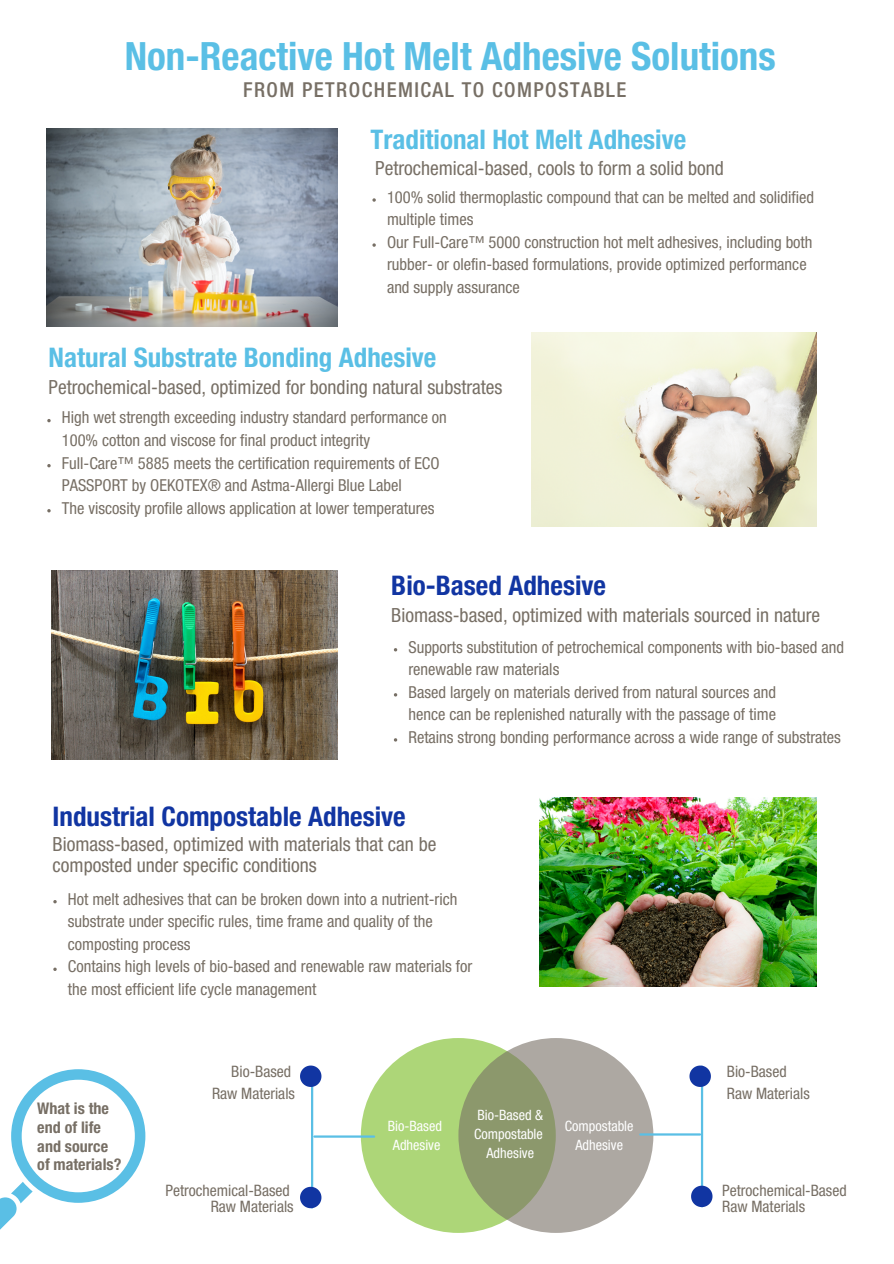
<style>
.page{position:relative;width:894px;height:1264px;background:#fff}
.page>*{position:absolute;margin:0;border:0;box-sizing:border-box;transform-origin:0 0}
.t1{font:700 condensed 39px "Helvetica Neue LT Std";color:#5abfe5}
.t2{font:700 condensed 27px "Helvetica Neue LT Std";color:#5abfe5}
.t3{font:700 condensed 27px "Helvetica Neue LT Std";color:#1135a2}
.t4{font:500 condensed 20.55px "Helvetica Neue LT Std";letter-spacing:.07em;color:#776f65}
.t5{font:condensed 19.5px/20.2px "Helvetica Neue LT Std";color:#776f65}
.t6{font:condensed 16.5px/22.5px "Helvetica Neue LT Std";color:#776f65}
.t7{font:700 condensed 16.05px/18.8px "Helvetica Neue LT Std";color:#776f65}
.t8{font:condensed 15.75px "Helvetica Neue LT Std";color:#776f65}
.t9{font:condensed 14.25px "Helvetica Neue LT Std";color:#fff}
</style>
<div class="page">
<img style="left:47px;top:128px;width:290px;height:199px">
<img style="left:531px;top:333px;width:285px;height:193px">
<img style="left:52px;top:570px;width:285px;height:189px">
<img style="left:539px;top:797px;width:277px;height:189px">
<div style="left:361px;top:1038px;width:194px;height:194px;background:#add678;border-radius:50%"></div>
<svg style="left:458px;top:1038px;width:195px;height:194px;background:#a0a18c"></svg>
<hr style="left:640px;top:1133px;width:59px;height:2px;background:#5abfe5">
<hr style="left:700px;top:1066px;width:3px;height:140px;background:#5abfe5">
<svg style="left:691px;top:1185px;width:21px;height:22px"></svg>
<hr style="left:314px;top:1135px;width:60px;height:2px;background:#5abfe5">
<hr style="left:311px;top:1067px;width:2px;height:140px;background:#5abfe5">
<svg style="left:300px;top:1065px;width:21px;height:21px"></svg>
<svg style="left:300px;top:1186px;width:21px;height:22px"></svg>
<svg style="left:689px;top:1065px;width:21px;height:21px"></svg>
<svg style="left:372px;top:198px;width:4px;height:4px"></svg>
<svg style="left:372px;top:243px;width:4px;height:4px"></svg>
<svg style="left:53px;top:900px;width:4px;height:3px"></svg>
<svg style="left:53px;top:967px;width:4px;height:4px"></svg>
<svg style="left:47px;top:419px;width:4px;height:3px"></svg>
<svg style="left:47px;top:464px;width:4px;height:3px"></svg>
<svg style="left:47px;top:509px;width:4px;height:3px"></svg>
<svg style="left:0;top:1069px;width:145px;height:161px"></svg>
<p class="t1" style="left:125px;top:42px;width:652px">Non-Reactive Hot Melt Adhesive Solutions</p>
<p class="t4" style="left:243px;top:83px;width:385px">FROM PETROCHEMICAL TO COMPOSTABLE</p>
<p class="t2" style="left:370px;top:130px;width:317px">Traditional Hot Melt Adhesive</p>
<p class="t5" style="left:375px;top:161px;width:350px">Petrochemical-based, cools to form a solid bond</p>
<p class="t6" style="left:387px;top:188px;width:428px">100% solid thermoplastic compound that can be melted and solidified multiple times</p>
<p class="t6" style="left:387px;top:233px;width:427px">Our Full-Care™ 5000 construction hot melt adhesives, including both rubber- or olefin-based formulations, provide optimized performance and supply assurance</p>
<p class="t2" style="left:49px;top:348px;width:389px">Natural Substrate Bonding Adhesive</p>
<p class="t5" style="left:49px;top:379px;width:455px">Petrochemical-based, optimized for bonding natural substrates</p>
<p class="t6" style="left:62px;top:408px;width:386px">High wet strength exceeding industry standard performance on<br>100% cotton and viscose for final product integrity</p>
<p class="t6" style="left:62px;top:454px;width:379px">Full-Care™ 5885 meets the certification requirements of ECO<br>PASSPORT by OEKOTEX® and Astma-Allergi Blue Label</p>
<p class="t6" style="left:62px;top:499px;width:374px">The viscosity profile allows application at lower temperatures</p>
<p class="t3" style="left:391px;top:576px;width:216px">Bio-Based Adhesive</p>
<p class="t5" style="left:391px;top:607px;width:430px">Biomass-based, optimized with materials sourced in nature</p>
<p class="t6" style="left:408px;top:638px;width:437px">Supports substitution of petrochemical components with bio-based and renewable raw materials</p>
<p class="t6" style="left:408px;top:683px;width:369px">Based largely on materials derived from natural sources and hence can be replenished naturally with the passage of time</p>
<p class="t6" style="left:408px;top:728px;width:434px">Retains strong bonding performance across a wide range of substrates</p>
<p class="t3" style="left:53px;top:806px;width:354px">Industrial Compostable Adhesive</p>
<p class="t5" style="left:53px;top:837px;width:385px">Biomass-based, optimized with materials that can be composted under specific conditions</p>
<p class="t6" style="left:68px;top:889px;width:391px">Hot melt adhesives that can be broken down into a nutrient-rich substrate under specific rules, time frame and quality of the composting process</p>
<p class="t6" style="left:68px;top:957px;width:406px">Contains high levels of bio-based and renewable raw materials for the most efficient life cycle management</p>
<p class="t7" style="left:37px;top:1101px;width:86px">What is the end of life and source of materials?</p>
<p class="t8" style="left:231px;top:1066px;width:61px">Bio-Based</p>
<p class="t8" style="left:212px;top:1087px;width:84px">Raw Materials</p>
<p class="t8" style="left:165px;top:1184px;width:126px">Petrochemical-Based</p>
<p class="t8" style="left:211px;top:1200px;width:84px">Raw Materials</p>
<p class="t9" style="left:388px;top:1120px;width:56px">Bio-Based</p>
<p class="t9" style="left:393px;top:1139px;width:49px">Adhesive</p>
<p class="t9" style="left:477px;top:1109px;width:67px">Bio-Based &amp;</p>
<p class="t9" style="left:474px;top:1128px;width:70px">Compostable</p>
<p class="t9" style="left:486px;top:1147px;width:49px">Adhesive</p>
<p class="t9" style="left:564px;top:1120px;width:70px">Compostable</p>
<p class="t9" style="left:575px;top:1139px;width:49px">Adhesive</p>
<p class="t8" style="left:726px;top:1066px;width:61px">Bio-Based</p>
<p class="t8" style="left:726px;top:1087px;width:84px">Raw Materials</p>
<p class="t8" style="left:722px;top:1184px;width:126px">Petrochemical-Based</p>
<p class="t8" style="left:722px;top:1200px;width:84px">Raw Materials</p>
</div>
